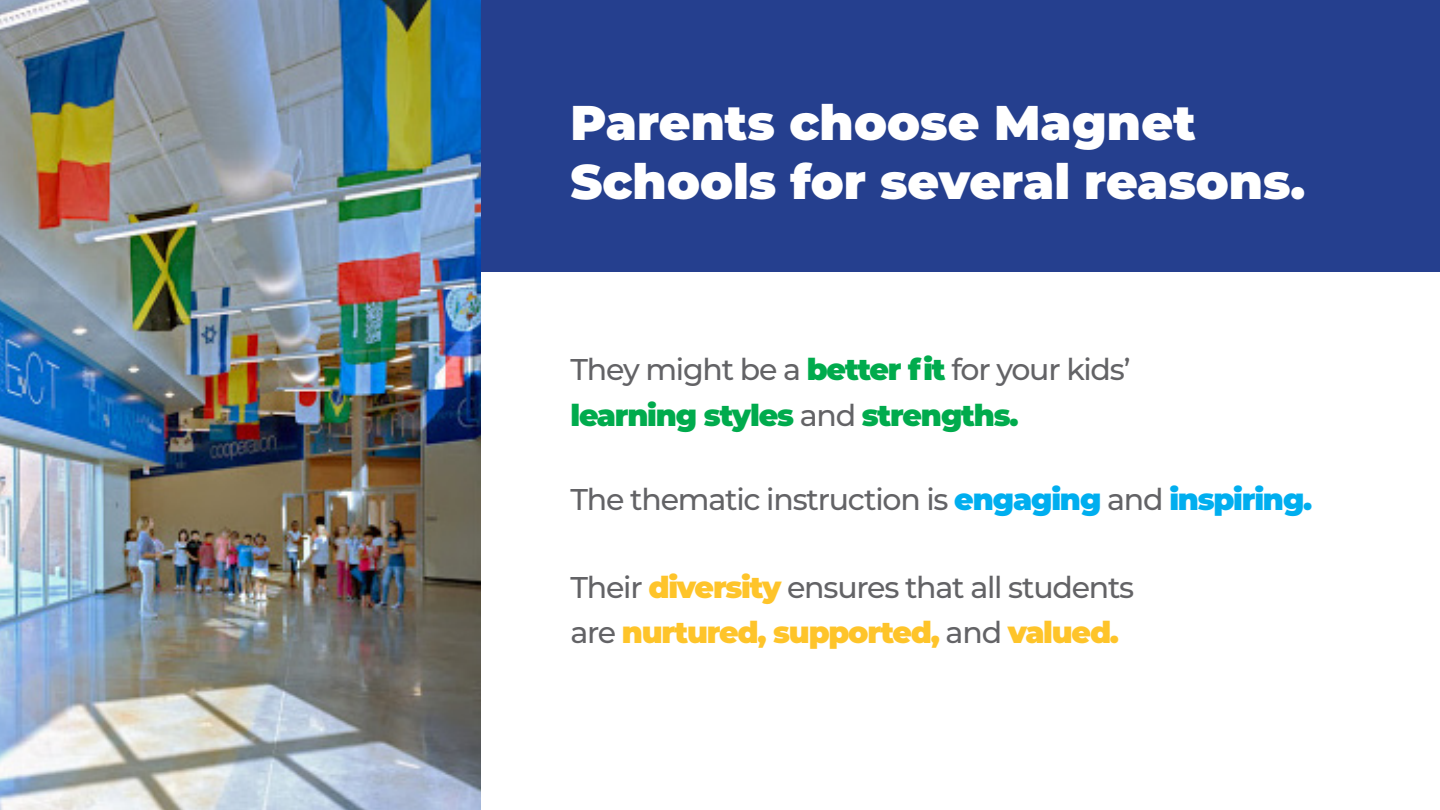
<style>
.page{position:relative;width:1440px;height:810px;background:#fff}
.page>*{position:absolute;margin:0;border:0;box-sizing:border-box;transform-origin:0 0}
.t1{font:900 48.68px/58.4px "Montserrat";color:#fff}
.t2{font:900 30px/45.5px "Montserrat";letter-spacing:-.04em;color:#fec42a}
.t3{font:900 30px/45.6px "Montserrat";letter-spacing:-.04em;color:#00ab4d}
.t4{font:500 30px "Montserrat";letter-spacing:-.04em;color:#636366}
.s1{font-weight:500;color:#636366}
.s2{font-weight:900;color:#00aeef}
</style>
<div class="page">
<div style="left:392px;top:0;width:1048px;height:271px;background:#253f8e"></div>
<img style="left:0;top:0;width:480px;height:810px">
<h1 class="t1" style="left:570px;top:91px;width:736px">Parents choose Magnet<br>Schools for several reasons.</h1>
<p class="t3" style="left:570px;top:345px;width:562px"><span class="s1">They might be a</span> better fit <span class="s1">for your kids’ </span>learning styles <span class="s1">and</span> strengths.</p>
<p class="t4" style="left:570px;top:478px;width:743px">The thematic instruction is <span class="s2">engaging</span> and <span class="s2">inspiring.</span></p>
<p class="t2" style="left:570px;top:562px;width:565px"><span class="s1">Their</span> diversity <span class="s1">ensures that all students are</span> nurtured, supported, <span class="s1">and</span> valued.</p>
</div>
